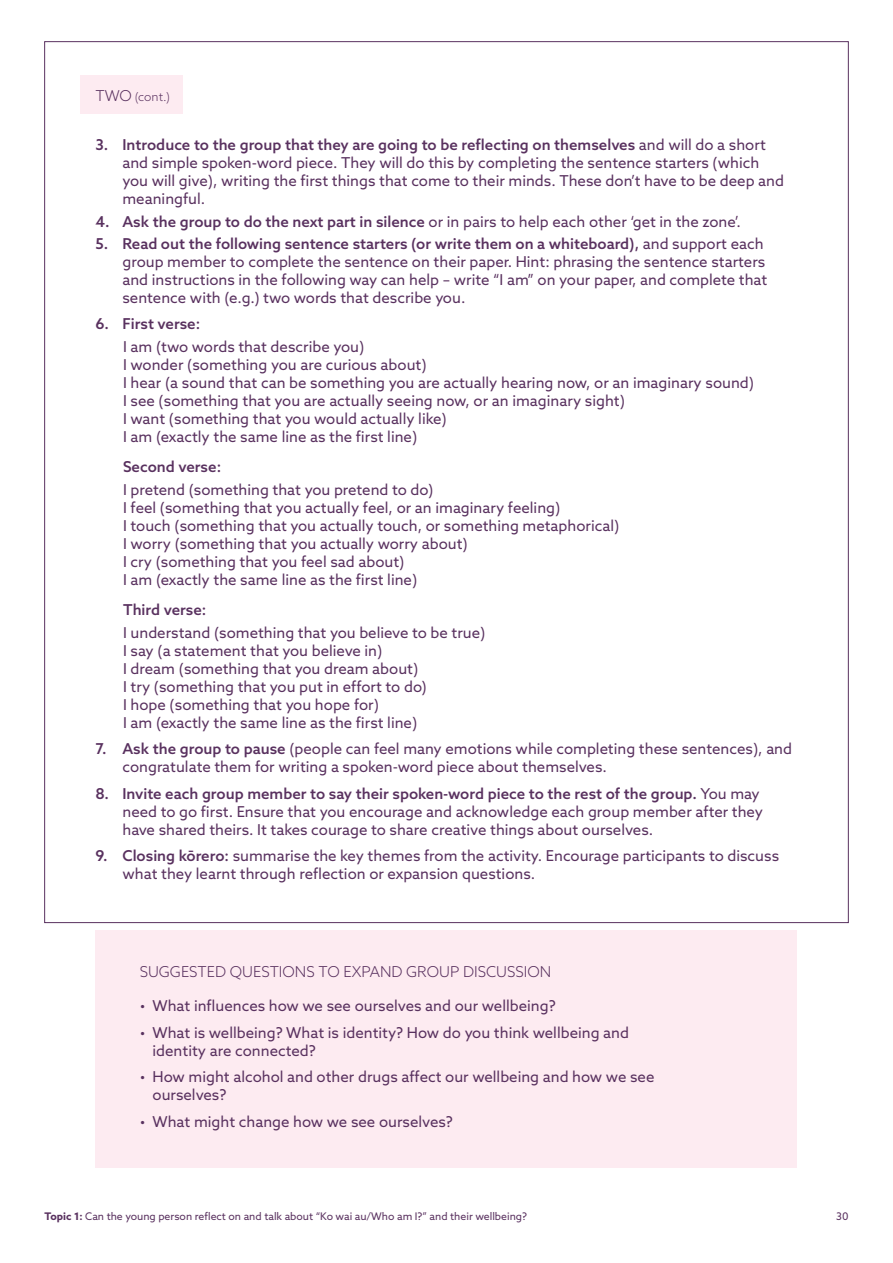
<style>
.page{position:relative;width:893px;height:1263px;background:#fff}
.page>*{position:absolute;margin:0;border:0;box-sizing:border-box;transform-origin:0 0}
.Bullet_point_body_copy{font:15px/18px "Azo Sans";color:#59315f}
.Learning_objective_headings{font:300 15px "Azo Sans";color:#59315f}
.Bullet_point_body_copy-2{font:500 15px "Azo Sans";color:#59315f}
.Learning_objective_headings-2{font:300 12px "Azo Sans";color:#59315f}
.t1{font:10.5px "Azo Sans";color:#59315f}
.s1{font-size:15px}
.s2{font-weight:500}
.s3{font-weight:700}
</style>
<div class="page">
<div style="left:81px;top:76px;width:102px;height:38px;background:#fdebf1"></div>
<div style="left:95px;top:930px;width:702px;height:237px;background:#fdebf1"></div>
<p class="Learning_objective_headings-2" style="left:95px;top:89px;width:76px"><span class="s1">TWO</span> (cont.)</p>
<p class="Bullet_point_body_copy" style="left:122px;top:136px;width:663px;text-indent:-27px"><span class="s2">3. Introduce to the group that they are going to be reflecting on themselves</span> and will do a short and simple spoken-word piece. They will do this by completing the sentence starters (which you will give), writing the first things that come to their minds. These don’t have to be deep and meaningful.</p>
<p class="Bullet_point_body_copy" style="left:95px;top:212px;width:647px"><span class="s2">4. Ask the group to do the next part in silence</span> or in pairs to help each other ‘get in the zone’.</p>
<p class="Bullet_point_body_copy" style="left:122px;top:234px;width:646px;text-indent:-27px"><span class="s2">5. Read out the following sentence starters (or write them on a whiteboard),</span> and support each group member to complete the sentence on their paper. Hint: phrasing the sentence starters and instructions in the following way can help – write “I am” on your paper, and complete that sentence with (e.g.) two words that describe you.</p>
<p class="Bullet_point_body_copy-2" style="left:95px;top:314px;width:106px">6. First verse:</p>
<p class="Bullet_point_body_copy" style="left:123px;top:337px;width:243px">I am (two words that describe you)</p>
<p class="Bullet_point_body_copy" style="left:123px;top:355px;width:305px">I wonder (something you are curious about)</p>
<p class="Bullet_point_body_copy" style="left:123px;top:373px;width:632px">I hear (a sound that can be something you are actually hearing now, or an imaginary sound)</p>
<p class="Bullet_point_body_copy" style="left:123px;top:391px;width:503px">I see (something that you are actually seeing now, or an imaginary sight)</p>
<p class="Bullet_point_body_copy" style="left:123px;top:409px;width:325px">I want (something that you would actually like)</p>
<p class="Bullet_point_body_copy" style="left:123px;top:427px;width:296px">I am (exactly the same line as the first line)</p>
<p class="Bullet_point_body_copy-2" style="left:123px;top:457px;width:100px">Second verse:</p>
<p class="Bullet_point_body_copy" style="left:123px;top:480px;width:312px">I pretend (something that you pretend to do)</p>
<p class="Bullet_point_body_copy" style="left:123px;top:498px;width:439px">I feel (something that you actually feel, or an imaginary feeling)</p>
<p class="Bullet_point_body_copy" style="left:123px;top:516px;width:498px">I touch (something that you actually touch, or something metaphorical)</p>
<p class="Bullet_point_body_copy" style="left:123px;top:534px;width:346px">I worry (something that you actually worry about)</p>
<p class="Bullet_point_body_copy" style="left:123px;top:552px;width:283px">I cry (something that you feel sad about)</p>
<p class="Bullet_point_body_copy" style="left:123px;top:570px;width:296px">I am (exactly the same line as the first line)</p>
<p class="Bullet_point_body_copy-2" style="left:123px;top:600px;width:85px">Third verse:</p>
<p class="Bullet_point_body_copy" style="left:123px;top:623px;width:364px">I understand (something that you believe to be true)</p>
<p class="Bullet_point_body_copy" style="left:123px;top:641px;width:261px">I say (a statement that you believe in)</p>
<p class="Bullet_point_body_copy" style="left:123px;top:659px;width:297px">I dream (something that you dream about)</p>
<p class="Bullet_point_body_copy" style="left:123px;top:677px;width:305px">I try (something that you put in effort to do)</p>
<p class="Bullet_point_body_copy" style="left:123px;top:695px;width:257px">I hope (something that you hope for)</p>
<p class="Bullet_point_body_copy" style="left:123px;top:713px;width:296px">I am (exactly the same line as the first line)</p>
<p class="Bullet_point_body_copy" style="left:122px;top:740px;width:671px;text-indent:-27px"><span class="s2">7. Ask the group to pause</span> (people can feel many emotions while completing these sentences), and congratulate them for writing a spoken-word piece about themselves.</p>
<p class="Bullet_point_body_copy" style="left:122px;top:784px;width:642px;text-indent:-27px"><span class="s2">8. Invite each group member to say their spoken-word piece to the rest of the group.</span> You may need to go first. Ensure that you encourage and acknowledge each group member after they have shared theirs. It takes courage to share creative things about ourselves.</p>
<p class="Bullet_point_body_copy" style="left:122px;top:847px;width:658px;text-indent:-27px"><span class="s2">9. Closing kōrero:</span> summarise the key themes from the activity. Encourage participants to discuss what they learnt through reflection or expansion questions.</p>
<p class="Learning_objective_headings" style="left:140px;top:962px;width:413px">SUGGESTED QUESTIONS TO EXPAND GROUP DISCUSSION</p>
<p class="Bullet_point_body_copy" style="left:140px;top:997px;width:417px">• What influences how we see ourselves and our wellbeing?</p>
<p class="Bullet_point_body_copy" style="left:153px;top:1023px;width:478px;text-indent:-13px">• What is wellbeing? What is identity? How do you think wellbeing and identity are connected?</p>
<p class="Bullet_point_body_copy" style="left:153px;top:1068px;width:503px;text-indent:-13px">• How might alcohol and other drugs affect our wellbeing and how we see ourselves?</p>
<p class="Bullet_point_body_copy" style="left:140px;top:1112px;width:315px">• What might change how we see ourselves?</p>
<p class="t1" style="left:45px;top:1210px;width:484px"><span class="s3">Topic 1:</span> Can the young person reflect on and talk about “Ko wai au/Who am I?” and their wellbeing?</p>
<p class="t1" style="left:836px;top:1210px;width:14px">30</p>
</div>
